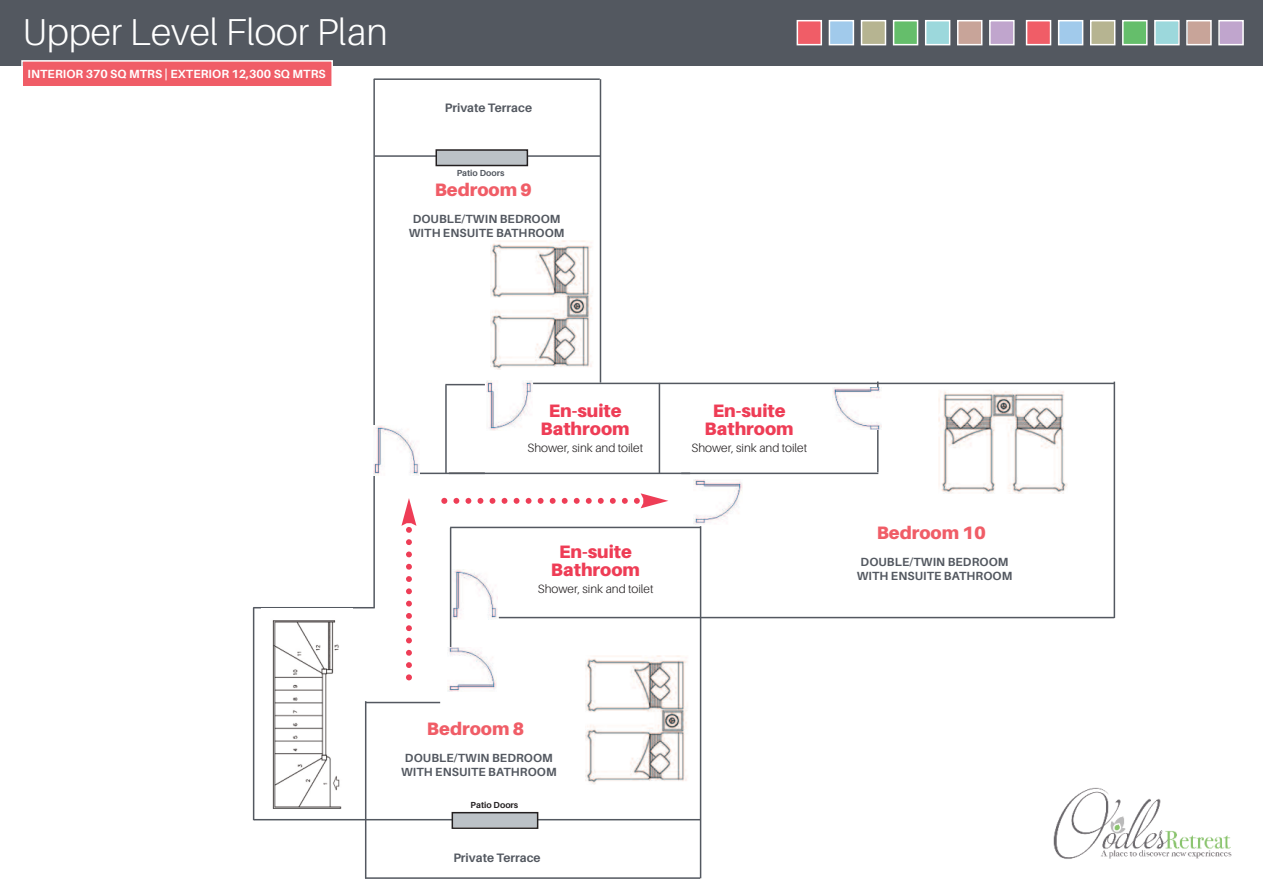
<style>
.page{position:relative;width:1263px;height:893px;background:#fff}
.page>*{position:absolute;margin:0;border:0;box-sizing:border-box;transform-origin:0 0}
.t1{font:300 37.5px "Aileron";color:#fff}
.t2{font:900 18px/18.6px "Aileron";color:#ee3d56;text-align:center}
.t3{font:900 18px "Aileron";color:#f05d67}
.t4{font:700 12.3px "Aileron";color:#535860}
.t5{font:300 12px "Aileron";color:#231f20}
.t6{font:700 11.85px/14.2px "Aileron";letter-spacing:.01em;color:#535860;text-align:center}
.t7{font:700 11.85px "Aileron";letter-spacing:.01em;color:#fff}
.t8{font:700 8.85px "Aileron";color:#535860}
.t9{font:700 8.85px "Aileron";color:#231f20}
</style>
<div class="page">
<div style="left:1px;top:0;width:1262px;height:66px;background:#535860"></div>
<div style="left:798px;top:21px;width:22px;height:23px;background:#f05d67"></div>
<div style="left:797px;top:20px;width:25px;height:25px;border:2px solid #fff"></div>
<div style="left:830px;top:21px;width:23px;height:23px;background:#a1caeb"></div>
<div style="left:829px;top:20px;width:25px;height:25px;border:2px solid #fff"></div>
<div style="left:862px;top:21px;width:23px;height:23px;background:#b6b491"></div>
<div style="left:861px;top:20px;width:25px;height:25px;border:2px solid #fff"></div>
<div style="left:894px;top:21px;width:23px;height:23px;background:#65be6b"></div>
<div style="left:893px;top:20px;width:25px;height:25px;border:2px solid #fff"></div>
<div style="left:926px;top:21px;width:23px;height:23px;background:#9cd8dc"></div>
<div style="left:925px;top:20px;width:25px;height:25px;border:2px solid #fff"></div>
<div style="left:958px;top:21px;width:23px;height:23px;background:#c8a499"></div>
<div style="left:957px;top:20px;width:25px;height:25px;border:2px solid #fff"></div>
<div style="left:990px;top:21px;width:23px;height:23px;background:#c0a5cd"></div>
<div style="left:989px;top:20px;width:25px;height:25px;border:2px solid #fff"></div>
<div style="left:1027px;top:21px;width:23px;height:23px;background:#f05d67"></div>
<div style="left:1026px;top:20px;width:25px;height:25px;border:2px solid #fff"></div>
<div style="left:1059px;top:21px;width:23px;height:23px;background:#a1caeb"></div>
<div style="left:1058px;top:20px;width:25px;height:25px;border:2px solid #fff"></div>
<div style="left:1091px;top:21px;width:23px;height:23px;background:#b6b491"></div>
<div style="left:1090px;top:20px;width:25px;height:25px;border:2px solid #fff"></div>
<div style="left:1123px;top:21px;width:23px;height:23px;background:#65be6b"></div>
<div style="left:1122px;top:20px;width:25px;height:25px;border:2px solid #fff"></div>
<div style="left:1156px;top:21px;width:22px;height:23px;background:#9cd8dc"></div>
<div style="left:1154px;top:20px;width:25px;height:25px;border:2px solid #fff"></div>
<div style="left:1188px;top:21px;width:22px;height:23px;background:#c8a499"></div>
<div style="left:1186px;top:20px;width:26px;height:25px;border:2px solid #fff"></div>
<div style="left:1220px;top:21px;width:22px;height:23px;background:#c0a5cd"></div>
<div style="left:1218px;top:20px;width:26px;height:25px;border:2px solid #fff"></div>
<hr style="left:499px;top:617px;width:615px;height:1px;background:#535860">
<hr style="left:700px;top:526px;width:1px;height:352px;background:#535860">
<hr style="left:254px;top:819px;width:446px;height:1px;background:#535860">
<hr style="left:373px;top:79px;width:2px;height:529px;background:#535860">
<hr style="left:600px;top:79px;width:1px;height:304px;background:#535860">
<hr style="left:374px;top:155px;width:226px;height:2px;background:#535860">
<hr style="left:374px;top:78px;width:226px;height:2px;background:#535860">
<hr style="left:365px;top:877px;width:335px;height:2px;background:#535860">
<hr style="left:1113px;top:382px;width:2px;height:236px;background:#535860">
<hr style="left:253px;top:608px;width:1px;height:212px;background:#535860">
<hr style="left:253px;top:607px;width:122px;height:1px;background:#535860">
<hr style="left:450px;top:528px;width:1px;height:122px;background:#535860">
<hr style="left:659px;top:383px;width:1px;height:90px;background:#535860">
<hr style="left:877px;top:382px;width:1px;height:90px;background:#535860">
<svg style="left:401px;top:498px;width:15px;height:182px"></svg>
<div style="left:437px;top:151px;width:90px;height:14px;background:#bcc2c7"></div>
<div style="left:435px;top:149px;width:93px;height:17px;border:2px solid #231f20"></div>
<div style="left:453px;top:813px;width:84px;height:14px;background:#bcc2c7"></div>
<div style="left:452px;top:812px;width:86px;height:17px;border:2px solid #231f20"></div>
<hr style="left:445px;top:385px;width:2px;height:89px;background:#535860">
<hr style="left:533px;top:383px;width:582px;height:1px;background:#535860">
<hr style="left:420px;top:473px;width:270px;height:1px;background:#535860">
<hr style="left:681px;top:473px;width:197px;height:1px;background:#535860">
<hr style="left:445px;top:384px;width:40px;height:1px;background:#535860">
<hr style="left:450px;top:527px;width:251px;height:1px;background:#535860">
<svg style="left:441px;top:493px;width:227px;height:15px"></svg>
<img style="left:374px;top:426px;width:45px;height:49px">
<img style="left:693px;top:479px;width:50px;height:46px">
<img style="left:447px;top:648px;width:50px;height:43px">
<img style="left:832px;top:387px;width:50px;height:42px">
<img style="left:486px;top:381px;width:46px;height:49px">
<img style="left:453px;top:570px;width:44px;height:49px">
<img style="left:272px;top:620px;width:70px;height:189px">
<hr style="left:365px;top:701px;width:1px;height:177px;background:#535860">
<hr style="left:365px;top:702px;width:75px;height:1px;background:#535860">
<div style="left:23px;top:62px;width:308px;height:24px;background:#f05d67"></div>
<div style="left:21px;top:60px;width:312px;height:28px;border:2px solid #fff"></div>
<img style="left:585px;top:655px;width:102px;height:129px">
<img style="left:490px;top:241px;width:102px;height:129px">
<img style="left:938px;top:391px;width:129px;height:102px">
<img style="left:1053px;top:787px;width:179px;height:72px">
<h1 class="t1" style="left:22px;top:10px;width:367px">Upper Level Floor Plan</h1>
<p class="t7" style="left:27px;top:67px;width:300px">INTERIOR 370 SQ MTRS | EXTERIOR 12,300 SQ MTRS</p>
<p class="t4" style="left:445px;top:100px;width:89px">Private Terrace</p>
<p class="t8" style="left:457px;top:167px;width:49px">Patio Doors</p>
<p class="t6" style="left:409px;top:212px;width:157px">DOUBLE/TWIN BEDROOM<br>WITH ENSUITE BATHROOM</p>
<h2 class="t3" style="left:435px;top:179px;width:99px">Bedroom 9</h2>
<h2 class="t2" style="left:541px;top:401px;width:90px">En-suite<br>Bathroom</h2>
<p class="t5" style="left:527px;top:440px;width:117px">Shower, sink and toilet</p>
<h2 class="t2" style="left:551px;top:542px;width:90px">En-suite<br>Bathroom</h2>
<p class="t5" style="left:538px;top:582px;width:117px">Shower, sink and toilet</p>
<h2 class="t2" style="left:705px;top:401px;width:90px">En-suite<br>Bathroom</h2>
<p class="t5" style="left:691px;top:440px;width:117px">Shower, sink and toilet</p>
<h2 class="t3" style="left:877px;top:522px;width:111px">Bedroom 10</h2>
<p class="t6" style="left:857px;top:555px;width:157px">DOUBLE/TWIN BEDROOM<br>WITH ENSUITE BATHROOM</p>
<h2 class="t3" style="left:427px;top:718px;width:99px">Bedroom 8</h2>
<p class="t6" style="left:401px;top:751px;width:157px">DOUBLE/TWIN BEDROOM<br>WITH ENSUITE BATHROOM</p>
<p class="t9" style="left:471px;top:800px;width:49px">Patio Doors</p>
<p class="t4" style="left:453px;top:850px;width:89px">Private Terrace</p>
</div>
